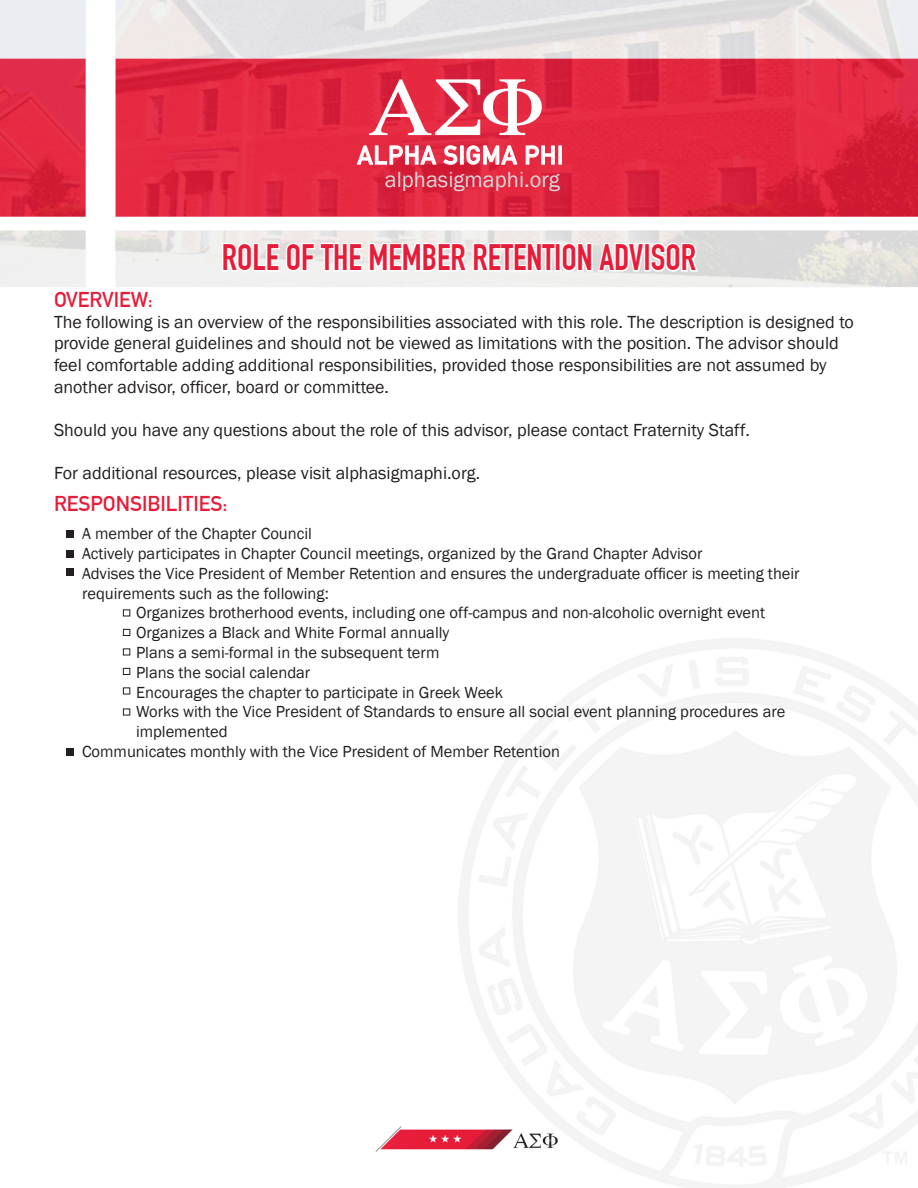
<style>
.page{position:relative;width:918px;height:1188px;background:#fff}
.page>*{position:absolute;margin:0;border:0;box-sizing:border-box;transform-origin:0 0}
.t1{font:700 36px "DIN Condensed";color:#e71c39}
.t2{font:700 25.5px "DIN Alternate";letter-spacing:.02em;color:#fff}
.t3{font:22.5px "Franklin Gothic";color:#d7d7d7}
.t4{font:700 21px "DIN Alternate";color:#e71c39}
.t5{font:18px/21.6px "Franklin Gothic";color:#231f20}
.t6{font:16.5px "Franklin Gothic";color:#231f20}
</style>
<div class="page">
<img style="left:0;top:0;width:918px;height:1188px">
<svg style="left:356px;top:145px;width:81px;height:20px"></svg>
<svg style="left:443px;top:145px;width:14px;height:20px"></svg>
<div style="left:460px;top:146px;width:4px;height:19px;border:1px solid #fff"></div>
<svg style="left:466px;top:145px;width:52px;height:20px"></svg>
<svg style="left:525px;top:145px;width:30px;height:20px"></svg>
<div style="left:558px;top:146px;width:4px;height:19px;border:1px solid #fff"></div>
<div style="left:66px;top:530px;width:8px;height:8px;background:#231f20"></div>
<svg style="left:220px;top:220px;width:480px;height:80px"></svg>
<div style="left:66px;top:550px;width:8px;height:8px;background:#231f20"></div>
<div style="left:66px;top:568px;width:8px;height:8px;background:#231f20"></div>
<div style="left:66px;top:748px;width:8px;height:8px;background:#231f20"></div>
<div style="left:123px;top:609px;width:7px;height:7px;border:1px solid #231f20"></div>
<div style="left:123px;top:629px;width:7px;height:7px;border:1px solid #231f20"></div>
<div style="left:123px;top:648px;width:7px;height:7px;border:1px solid #231f20"></div>
<div style="left:123px;top:668px;width:7px;height:7px;border:1px solid #231f20"></div>
<div style="left:123px;top:687px;width:7px;height:7px;border:1px solid #231f20"></div>
<div style="left:123px;top:709px;width:7px;height:6px;border:1px solid #231f20"></div>
<p class="t2" style="left:357px;top:136px;width:208px">ALPHA SIGMA PHI</p>
<p class="t3" style="left:385px;top:166px;width:177px">alphasigmaphi.org</p>
<p class="t4" style="left:54px;top:284px;width:100px">OVERVIEW:</p>
<p class="t1" style="left:222px;top:236px;width:476px">ROLE OF THE MEMBER RETENTION ADVISOR</p>
<p class="t5" style="left:54px;top:311px;width:801px">The following is an overview of the responsibilities associated with this role. The description is designed to provide general guidelines and should not be viewed as limitations with the position. The advisor should feel comfortable adding additional responsibilities, provided those responsibilities are not assumed by another advisor, officer, board or committee.</p>
<p class="t5" style="left:54px;top:419px;width:698px">Should you have any questions about the role of this advisor, please contact Fraternity Staff.</p>
<p class="t5" style="left:54px;top:463px;width:428px">For additional resources, please visit alphasigmaphi.org.</p>
<p class="t4" style="left:54px;top:488px;width:175px">RESPONSIBILITIES:</p>
<p class="t6" style="left:82px;top:524px;width:232px">A member of the Chapter Council</p>
<p class="t6" style="left:82px;top:543px;width:622px">Actively participates in Chapter Council meetings, organized by the Grand Chapter Advisor</p>
<p class="t6" style="left:82px;top:563px;width:719px">Advises the Vice President of Member Retention and ensures the undergraduate officer is meeting their</p>
<p class="t6" style="left:82px;top:583px;width:248px">requirements such as the following:</p>
<p class="t6" style="left:136px;top:603px;width:631px">Organizes brotherhood events, including one off-campus and non-alcoholic overnight event</p>
<p class="t6" style="left:136px;top:623px;width:315px">Organizes a Black and White Formal annually</p>
<p class="t6" style="left:136px;top:642px;width:305px">Plans a semi-formal in the subsequent term</p>
<p class="t6" style="left:136px;top:662px;width:176px">Plans the social calendar</p>
<p class="t6" style="left:136px;top:682px;width:369px">Encourages the chapter to participate in Greek Week</p>
<p class="t6" style="left:136px;top:702px;width:651px">Works with the Vice President of Standards to ensure all social event planning procedures are</p>
<p class="t6" style="left:136px;top:722px;width:93px">implemented</p>
<p class="t6" style="left:82px;top:741px;width:479px">Communicates monthly with the Vice President of Member Retention</p>
</div>
